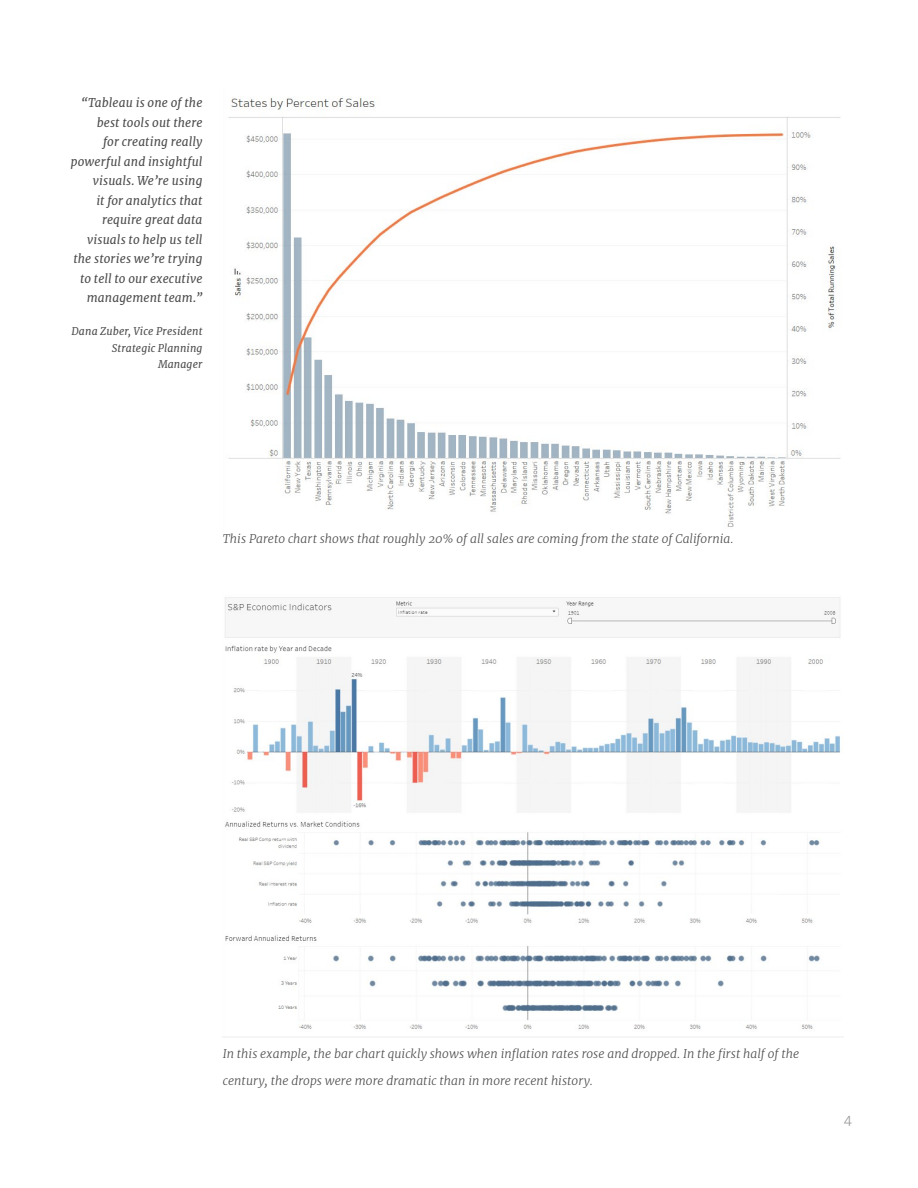
<style>
.page{position:relative;width:918px;height:1188px;background:#fff}
.page>*{position:absolute;margin:0;border:0;box-sizing:border-box;transform-origin:0 0}
.t1{font:13.5px "Benton Sans";color:#9b9b9b}
.t2{font:italic 300 12px "Merriweather";letter-spacing:.005em;color:#4b4b4b}
.t3{font:italic 12px/19.5px "Merriweather";letter-spacing:.005em;color:#4b4b4b;text-align:right}
.t4{font:italic 10.5px/16.5px "Merriweather";letter-spacing:.01em;color:#4b4b4b;text-align:right}
</style>
<div class="page">
<img style="left:225px;top:597px;width:615px;height:432px">
<img style="left:228px;top:97px;width:613px;height:430px">
<p class="t3" style="left:71px;top:93px;width:133px">“Tableau is one of the best tools out there<br>for creating really powerful and insightful visuals. We’re using<br>it for analytics that require great data visuals to help us tell the stories we’re trying to tell to our executive management team.”</p>
<p class="t4" style="left:71px;top:323px;width:133px">Dana Zuber, Vice President<br>Strategic Planning<br>Manager</p>
<p class="t2" style="left:223px;top:531px;width:512px">This Pareto chart shows that roughly 20% of all sales are coming from the state of California.</p>
<p class="t2" style="left:223px;top:1046px;width:578px">In this example, the bar chart quickly shows when inflation rates rose and dropped. In the first half of the</p>
<p class="t2" style="left:223px;top:1073px;width:372px">century, the drops were more dramatic than in more recent history.</p>
<p class="t1" style="left:844px;top:1113px;width:10px">4</p>
</div>
